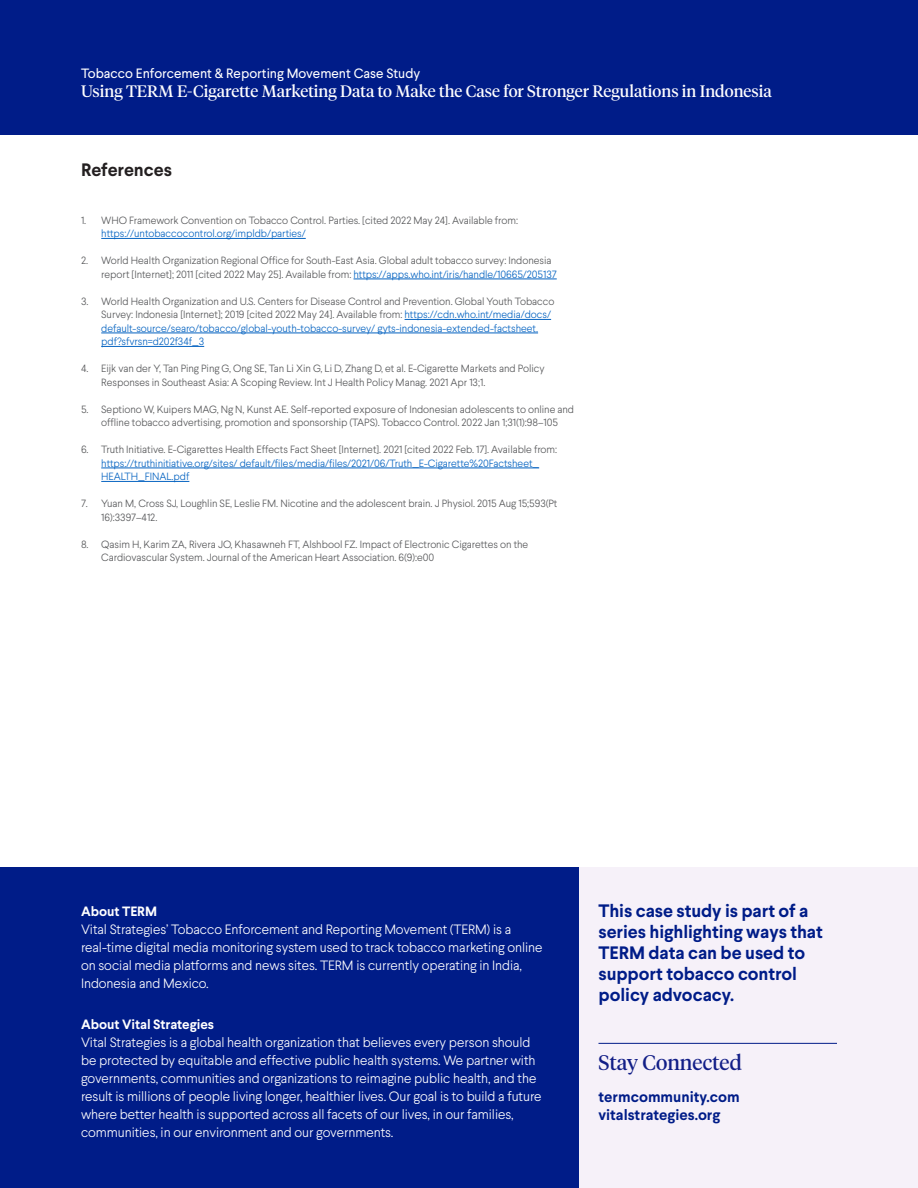
<style>
.page{position:relative;width:918px;height:1188px;background:#fff}
.page>*{position:absolute;margin:0;border:0;box-sizing:border-box;transform-origin:0 0}
.t1{font:21px "Tiempos Headline";color:#121e87}
.t2{font:700 18px/21px "Larsseit";letter-spacing:-.005em;color:#001c88}
.t3{font:700 18px "Larsseit";letter-spacing:-.005em;color:#231f20}
.t4{font:16.5px "Tiempos Headline";color:#fff}
.t5{font:700 15px/18px "Larsseit";color:#001c88}
.t6{font:300 13.5px/18px "Larsseit";letter-spacing:-.005em;color:#fff}
.t7{font:13.5px "Larsseit";color:#fff}
.t8{font:700 13.5px "Larsseit";letter-spacing:-.005em;color:#fff}
.t9{font:300 10.5px/13.5px "Larsseit";letter-spacing:-.005em;color:#57585a}
.t10{font:300 10.5px/13.5px "Larsseit";letter-spacing:-.005em;color:#0563c1}
.s1{color:#0563c1}
.s2{color:#57585a}
</style>
<div class="page">
<div style="left:0;top:0;width:918px;height:135px;background:#001c88"></div>
<div style="left:578px;top:867px;width:340px;height:321px;background:#f6f1f9"></div>
<div style="left:0;top:867px;width:578px;height:321px;background:#001c88"></div>
<hr style="left:598px;top:1043px;width:239px;height:1px;background:#001c88">
<hr style="left:101px;top:238px;width:205px;height:1px;background:#0563c1">
<hr style="left:354px;top:279px;width:203px;height:1px;background:#0563c1">
<hr style="left:405px;top:319px;width:146px;height:1px;background:#0563c1">
<hr style="left:101px;top:333px;width:437px;height:1px;background:#0563c1">
<hr style="left:101px;top:346px;width:103px;height:1px;background:#0563c1">
<hr style="left:101px;top:468px;width:438px;height:1px;background:#0563c1">
<hr style="left:101px;top:481px;width:88px;height:1px;background:#0563c1">
<p class="t7" style="left:81px;top:64px;width:341px">Tobacco Enforcement &amp; Reporting Movement Case Study</p>
<h3 class="t4" style="left:81px;top:80px;width:692px">Using TERM E-Cigarette Marketing Data to Make the Case for Stronger Regulations in Indonesia</h3>
<h2 class="t3" style="left:81px;top:158px;width:93px">References</h2>
<p class="t9" style="left:101px;top:213px;width:418px;text-indent:-20px">1. WHO Framework Convention on Tobacco Control. Parties. [cited 2022 May 24]. Available from: <span class="s1">https://untobaccocontrol.org/impldb/parties/</span></p>
<p class="t9" style="left:101px;top:254px;width:457px;text-indent:-20px">2. World Health Organization Regional Office for South-East Asia. Global adult tobacco survey: Indonesia report [Internet]; 2011 [cited 2022 May 25]. Available from: <span class="s1">https://apps.who.int/iris/handle/10665/205137</span></p>
<p class="t9" style="left:101px;top:294px;width:455px;text-indent:-20px">3. World Health Organization and U.S. Centers for Disease Control and Prevention. Global Youth Tobacco Survey: Indonesia [Internet]; 2019 [cited 2022 May 24]. Available from: <span class="s1">https://cdn.who.int/media/docs/ default-source/searo/tobacco/global-youth-tobacco-survey/ gyts-indonesia-extended-factsheet. pdf?sfvrsn=d202f34f_3</span></p>
<p class="t9" style="left:101px;top:362px;width:445px;text-indent:-20px">4. Eijk van der Y, Tan Ping Ping G, Ong SE, Tan Li Xin G, Li D, Zhang D, et al. E-Cigarette Markets and Policy<br>Responses in Southeast Asia: A Scoping Review. Int J Health Policy Manag. 2021 Apr 13;1.</p>
<p class="t9" style="left:81px;top:402px;width:495px;text-align:center">5. Septiono W, Kuipers MAG, Ng N, Kunst AE. Self-reported exposure of Indonesian adolescents to online and offline tobacco advertising, promotion and sponsorship (TAPS). Tobacco Control. 2022 Jan 1;31(1):98–105</p>
<p class="t10" style="left:101px;top:443px;width:457px;text-indent:-20px"><span class="s2">6. Truth Initiative. E-Cigarettes Health Effects Fact Sheet [Internet]. 2021 [cited 2022 Feb. 17]. Available from: </span>https://truthinitiative.org/sites/ default/files/media/files/2021/06/Truth_E-Cigarette%20Factsheet_<br>HEALTH_FINAL.pdf</p>
<p class="t9" style="left:101px;top:497px;width:458px;text-indent:-20px">7. Yuan M, Cross SJ, Loughlin SE, Leslie FM. Nicotine and the adolescent brain. J Physiol. 2015 Aug 15;593(Pt<br>16):3397–412.</p>
<p class="t9" style="left:101px;top:537px;width:429px;text-indent:-20px">8. Qasim H, Karim ZA, Rivera JO, Khasawneh FT, Alshbool FZ. Impact of Electronic Cigarettes on the<br>Cardiovascular System. Journal of the American Heart Association. 6(9):e00</p>
<p class="t8" style="left:81px;top:903px;width:78px">About TERM</p>
<p class="t6" style="left:81px;top:921px;width:463px">Vital Strategies’ Tobacco Enforcement and Reporting Movement (TERM) is a real-time digital media monitoring system used to track tobacco marketing online on social media platforms and news sites. TERM is currently operating in India, Indonesia and Mexico.</p>
<p class="t8" style="left:81px;top:1016px;width:135px">About Vital Strategies</p>
<p class="t6" style="left:81px;top:1033px;width:462px">Vital Strategies is a global health organization that believes every person should be protected by equitable and effective public health systems. We partner with governments, communities and organizations to reimagine public health, and the result is millions of people living longer, healthier lives. Our goal is to build a future where better health is supported across all facets of our lives, in our families, communities, in our environment and our governments.</p>
<h2 class="t2" style="left:598px;top:900px;width:226px">This case study is part of a series highlighting ways that<br>TERM data can be used to support tobacco control policy advocacy.</h2>
<h1 class="t1" style="left:598px;top:1049px;width:145px">Stay Connected</h1>
<h3 class="t5" style="left:598px;top:1088px;width:143px">termcommunity.com vitalstrategies.org</h3>
</div>
